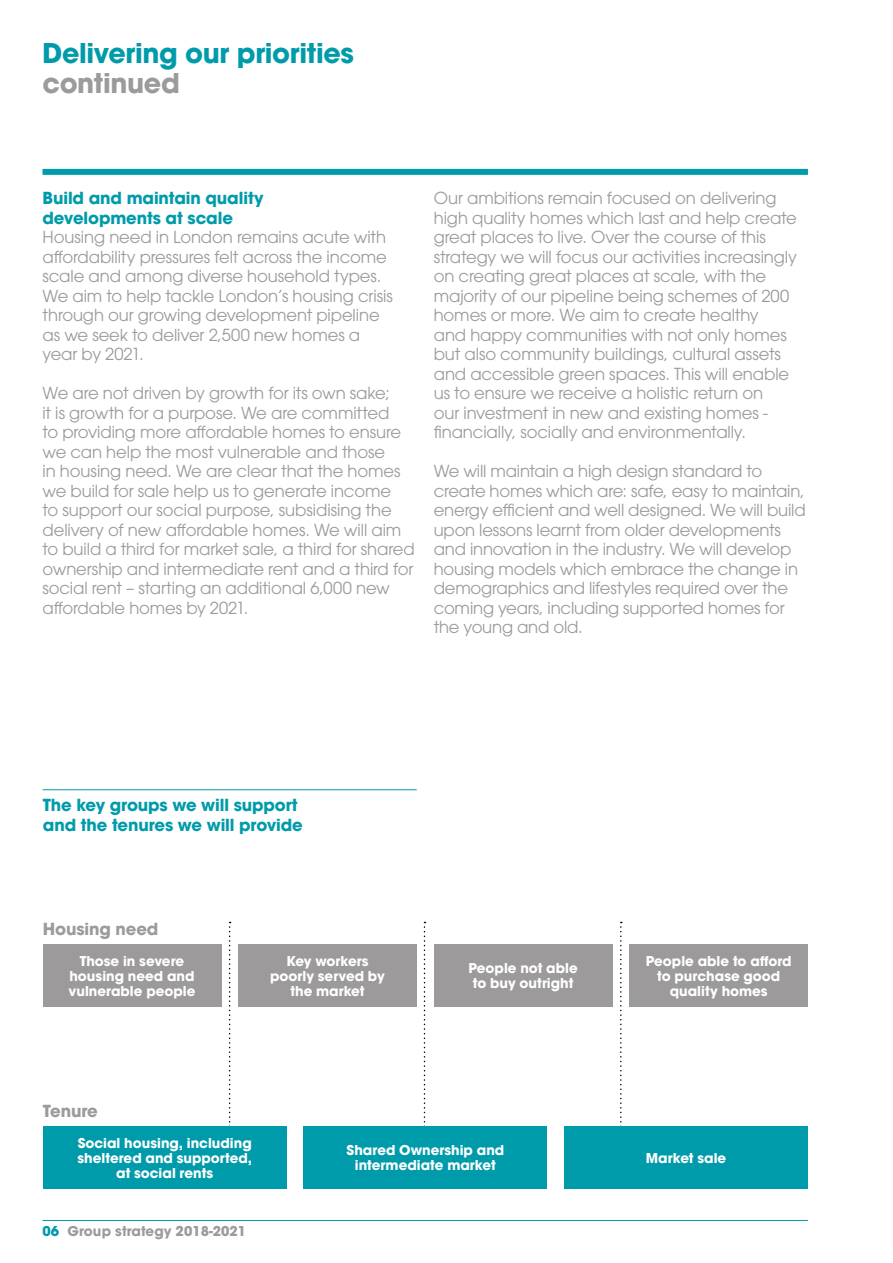
<style>
.page{position:relative;width:893px;height:1263px;background:#fff}
.page>*{position:absolute;margin:0;border:0;box-sizing:border-box;transform-origin:0 0}
.t1{font:700 27px "ITC Avant Garde Std";letter-spacing:-.015em;color:#009baa}
.t2{font:700 27px "ITC Avant Garde Std";letter-spacing:-.015em;color:#9c9a9a}
.t3{font:16.5px/19.5px "ITC Avant Garde Std";letter-spacing:-.01em;color:#9c9a9a}
.t4{font:700 16.5px/19.5px "ITC Avant Garde Std";letter-spacing:-.01em;color:#009baa}
.t5{font:700 16.5px "ITC Avant Garde Std";letter-spacing:-.01em;color:#9c9a9a}
.t6{font:700 13.5px/15px "ITC Avant Garde Std";color:#fff;text-align:center}
.t7{font:700 13.5px "ITC Avant Garde Std";color:#9c9a9a}
.s1{color:#009baa}
</style>
<div class="page">
<hr style="left:43px;top:1220px;width:765px;height:1px;background:#009baa">
<div style="left:43px;top:169px;width:765px;height:6px;background:#009baa"></div>
<svg style="left:229px;top:922px;width:2px;height:204px"></svg>
<svg style="left:424px;top:922px;width:1px;height:204px"></svg>
<svg style="left:620px;top:922px;width:2px;height:204px"></svg>
<div style="left:43px;top:944px;width:178px;height:63px;background:#9c9a9a"></div>
<div style="left:238px;top:944px;width:179px;height:63px;background:#9c9a9a"></div>
<div style="left:43px;top:1126px;width:244px;height:63px;background:#009baa"></div>
<div style="left:304px;top:1126px;width:243px;height:63px;background:#009baa"></div>
<div style="left:564px;top:1126px;width:244px;height:63px;background:#009baa"></div>
<div style="left:434px;top:944px;width:178px;height:63px;background:#9c9a9a"></div>
<div style="left:629px;top:944px;width:179px;height:63px;background:#9c9a9a"></div>
<hr style="left:43px;top:789px;width:374px;height:1px;background:#009baa">
<h1 class="t1" style="left:43px;top:35px;width:313px">Delivering our priorities</h1>
<h1 class="t2" style="left:43px;top:64px;width:139px">continued</h1>
<p class="t4" style="left:43px;top:188px;width:223px">Build and maintain quality developments at scale</p>
<p class="t3" style="left:43px;top:227px;width:352px">Housing need in London remains acute with affordability pressures felt across the income scale and among diverse household types.<br>We aim to help tackle London’s housing crisis through our growing development pipeline as we seek to deliver 2,500 new homes a year by 2021.</p>
<p class="t3" style="left:43px;top:383px;width:374px">We are not driven by growth for its own sake;<br>it is growth for a purpose. We are committed<br>to providing more affordable homes to ensure we can help the most vulnerable and those<br>in housing need. We are clear that the homes we build for sale help us to generate income<br>to support our social purpose, subsidising the delivery of new affordable homes. We will aim to build a third for market sale, a third for shared ownership and intermediate rent and a third for social rent – starting an additional 6,000 new affordable homes by 2021.</p>
<p class="t3" style="left:434px;top:188px;width:365px">Our ambitions remain focused on delivering high quality homes which last and help create great places to live. Over the course of this strategy we will focus our activities increasingly on creating great places at scale, with the majority of our pipeline being schemes of 200 homes or more. We aim to create healthy<br>and happy communities with not only homes but also community buildings, cultural assets and accessible green spaces. This will enable us to ensure we receive a holistic return on<br>our investment in new and existing homes - financially, socially and environmentally.</p>
<p class="t3" style="left:434px;top:461px;width:373px">We will maintain a high design standard to create homes which are: safe, easy to maintain, energy efficient and well designed. We will build upon lessons learnt from older developments and innovation in the industry. We will develop housing models which embrace the change in demographics and lifestyles required over the coming years, including supported homes for the young and old.</p>
<p class="t4" style="left:43px;top:795px;width:262px">The key groups we will support and the tenures we will provide</p>
<p class="t5" style="left:43px;top:918px;width:117px">Housing need</p>
<p class="t6" style="left:69px;top:953px;width:128px">Those in severe housing need and vulnerable people</p>
<p class="t6" style="left:270px;top:953px;width:116px">Key workers poorly served by the market</p>
<p class="t6" style="left:468px;top:960px;width:111px">People not able to buy outright</p>
<p class="t6" style="left:646px;top:953px;width:147px">People able to afford to purchase good quality homes</p>
<p class="t5" style="left:43px;top:1099px;width:57px">Tenure</p>
<p class="t6" style="left:77px;top:1135px;width:176px">Social housing, including sheltered and supported, at social rents</p>
<p class="t6" style="left:346px;top:1142px;width:159px">Shared Ownership and intermediate market</p>
<p class="t6" style="left:646px;top:1150px;width:82px">Market sale</p>
<p class="t7" style="left:43px;top:1222px;width:205px"><span class="s1">06</span> Group strategy 2018-2021</p>
</div>
